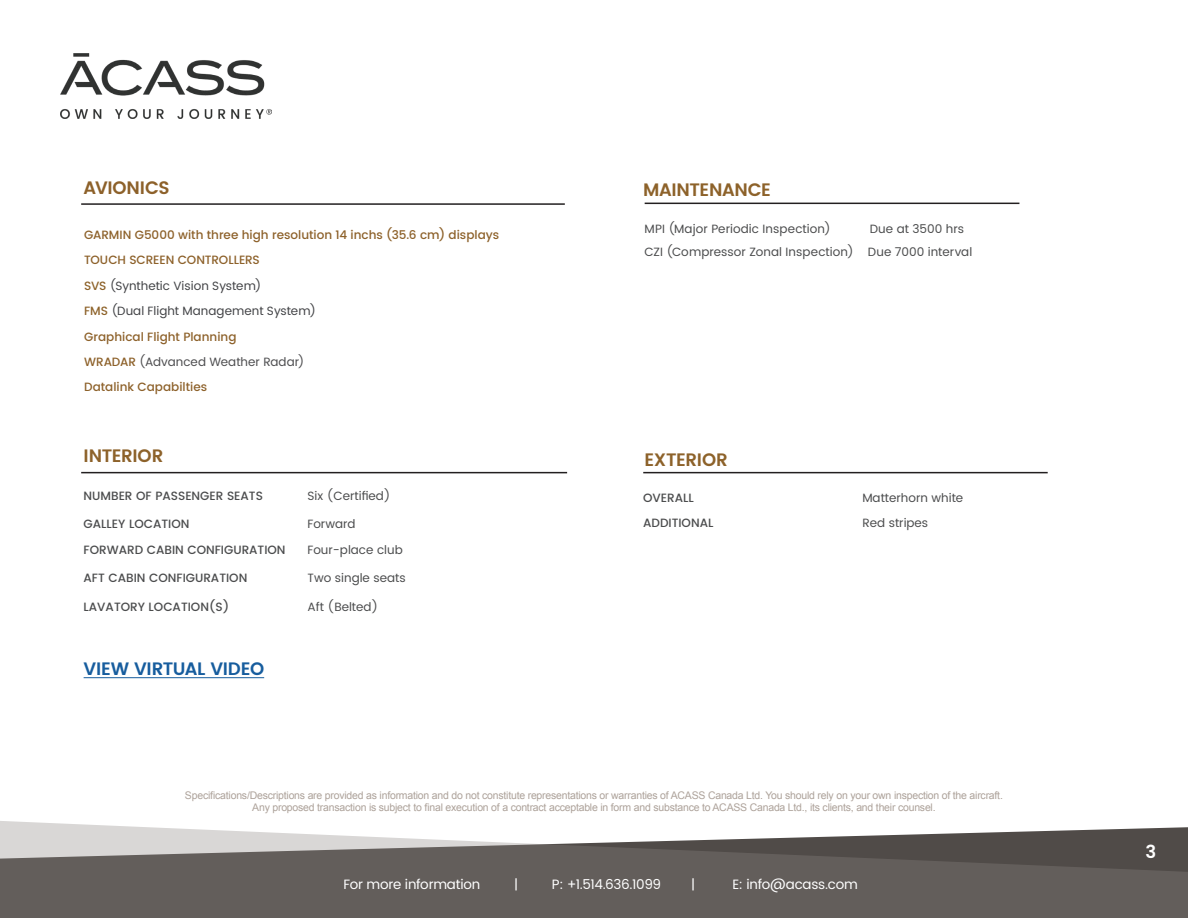
<style>
.page{position:relative;width:1188px;height:918px;background:#fff}
.page>*{position:absolute;margin:0;border:0;box-sizing:border-box;transform-origin:0 0}
.t1{font:600 18px "Poppins";letter-spacing:-.02em;color:#8d622a}
.t2{font:600 18px "Poppins";letter-spacing:-.02em;color:#175d9e}
.t3{font:600 18px "Poppins";letter-spacing:-.005em;color:#8d612a}
.t4{font:600 18px "Poppins";color:#fff}
.t5{font:13.5px "Poppins";letter-spacing:-.015em;color:#fff}
.t6{font:13.5px "Poppins";letter-spacing:-.035em;color:#fff}
.t7{font:500 12px/25.3px "Poppins";color:#8d612a}
.t8{font:12px/22.5px "Poppins";color:#4b4c4d}
.t9{font:500 12px "Poppins";color:#4b4c4d}
.t10{font:10.5px/12.6px "Arial";letter-spacing:-.02em;color:#ada29a;text-align:center}
.s1{color:#8d6229}
.s2{font-weight:400;color:#424346}
.s3{font-weight:400;color:#4d4d4f}
</style>
<div class="page">
<hr style="left:645px;top:203px;width:374px;height:1px;background:#231f20">
<hr style="left:81px;top:203px;width:484px;height:2px;background:#231f20">
<hr style="left:81px;top:472px;width:486px;height:1px;background:#231f20">
<hr style="left:643px;top:472px;width:405px;height:1px;background:#231f20">
<hr style="left:84px;top:677px;width:180px;height:1px;background:#175d9e">
<svg style="left:0;top:821px;width:1188px;height:97px;background:#807c7a"></svg>
<img style="left:61px;top:53px;width:210px;height:65px">
<h1 class="t3" style="left:84px;top:174px;width:88px">AVIONICS</h1>
<h1 class="t1" style="left:643px;top:176px;width:129px">MAINTENANCE</h1>
<p class="t7" style="left:84px;top:222px;width:417px">GARMIN G5000 with three high resolution 14 inchs (35.6 cm) displays TOUCH SCREEN CONTROLLERS<br><span class="s1">SVS</span> <span class="s2">(Synthetic Vision System)<br></span><span class="s1">FMS</span> <span class="s2">(Dual Flight Management System)<br></span>Graphical Flight Planning<br>WRADAR <span class="s3">(Advanced Weather Radar)<br></span>Datalink Capabilties</p>
<p class="t8" style="left:645px;top:218px;width:188px">MPI (Major Periodic Inspection)</p>
<p class="t8" style="left:645px;top:218px;width:329px;text-indent:225px">Due at 3500 hrs<br>CZI (Compressor Zonal Inspection) Due 7000 interval</p>
<h1 class="t1" style="left:84px;top:443px;width:81px">INTERIOR</h1>
<h1 class="t1" style="left:645px;top:446px;width:85px">EXTERIOR</h1>
<p class="t9" style="left:643px;top:489px;width:52px">OVERALL</p>
<p class="t8" style="left:862px;top:487px;width:102px">Matterhorn white</p>
<p class="t9" style="left:643px;top:514px;width:72px">ADDITIONAL</p>
<p class="t8" style="left:862px;top:512px;width:67px">Red stripes</p>
<p class="t9" style="left:84px;top:487px;width:181px">NUMBER OF PASSENGER SEATS</p>
<p class="t8" style="left:308px;top:485px;width:85px">Six (Certified)</p>
<p class="t9" style="left:84px;top:515px;width:107px">GALLEY LOCATION</p>
<p class="t8" style="left:308px;top:513px;width:50px">Forward</p>
<p class="t9" style="left:84px;top:541px;width:204px">FORWARD CABIN CONFIGURATION</p>
<p class="t8" style="left:308px;top:539px;width:97px">Four-place club</p>
<p class="t9" style="left:84px;top:569px;width:165px">AFT CABIN CONFIGURATION</p>
<p class="t8" style="left:308px;top:567px;width:100px">Two single seats</p>
<p class="t9" style="left:84px;top:598px;width:147px">LAVATORY LOCATION(S)</p>
<p class="t8" style="left:308px;top:596px;width:72px">Aft (Belted)</p>
<h1 class="t2" style="left:84px;top:656px;width:182px">VIEW VIRTUAL VIDEO</h1>
<p class="t10" style="left:185px;top:789px;width:819px">Specifications/Descriptions are provided as information and do not constitute representations or warranties of ACASS Canada Ltd. You should rely on your own inspection of the aircraft.<br>Any proposed transaction is subject to final execution of a contract acceptable in form and substance to ACASS Canada Ltd., its clients, and their counsel.</p>
<p class="t5" style="left:344px;top:874px;width:138px">For more information</p>
<p class="t5" style="left:514px;top:874px;width:6px">|</p>
<p class="t6" style="left:552px;top:874px;width:111px">P: +1.514.636.1099</p>
<p class="t5" style="left:691px;top:874px;width:6px">|</p>
<p class="t5" style="left:733px;top:874px;width:127px">E: info@acass.com</p>
<h1 class="t4" style="left:1145px;top:838px;width:12px">3</h1>
</div>
